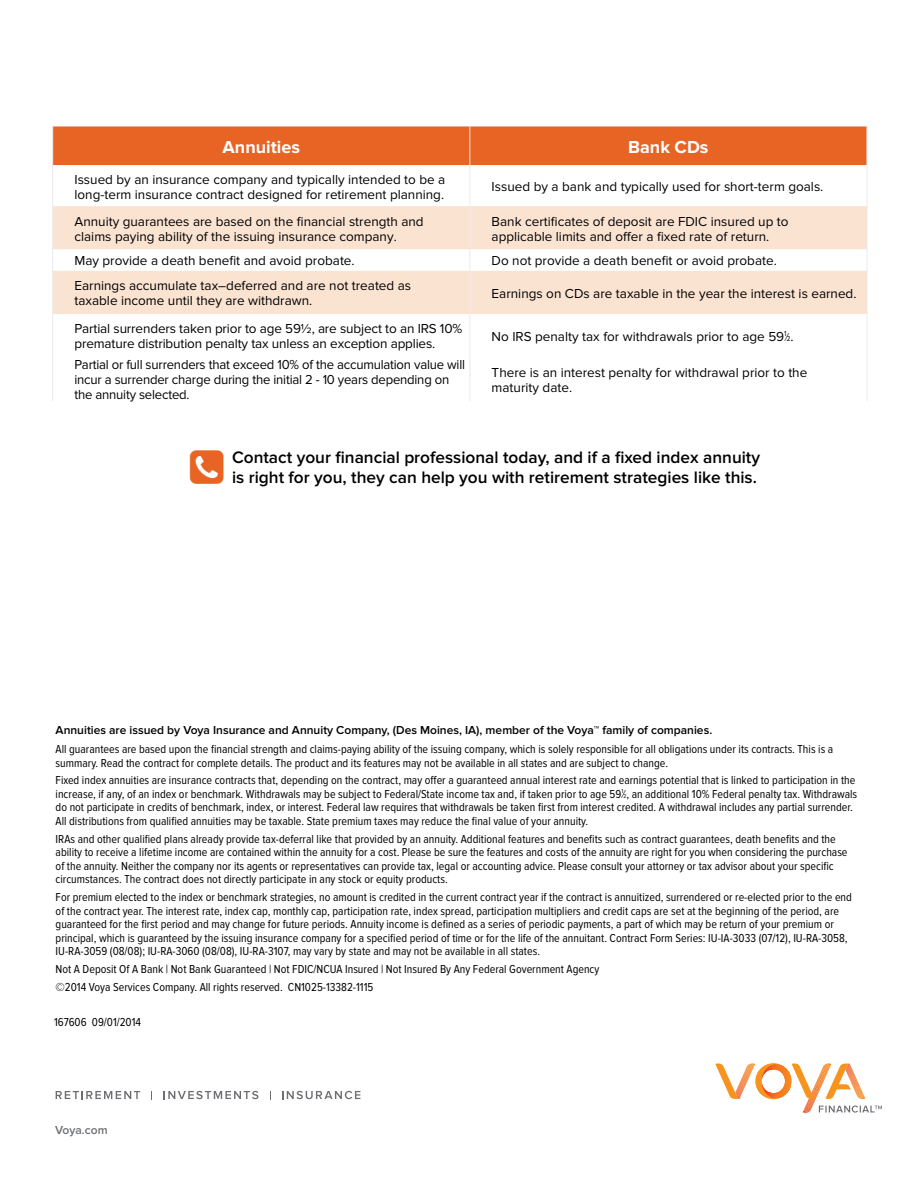
<style>
.page{position:relative;width:918px;height:1188px;background:#fff}
.page>*{position:absolute;margin:0;border:0;box-sizing:border-box;transform-origin:0 0}
.t1{font:700 18px "Proxima Nova";color:#fff}
.t2{font:600 17.25px/20.7px "Proxima Nova";color:#000}
.t3{font:13.5px/15px "Proxima Nova";color:#000}
.t4{font:12px/13.5px "Proxima Nova Cond";color:#000}
.t5{font:600 12px "Proxima Nova";color:#000}
.t6{font:600 12px "Proxima Nova";color:#6d6e71}
.s1{font-family:"Proxima Nova Cond";font-size:12px}
.s2{font-family:"Proxima Nova Cond";font-size:7.5px}
.s3{font-size:6px}
</style>
<div class="page">
<svg style="left:715px;top:1063px;width:167px;height:50px"></svg>
<svg style="left:56px;top:1091px;width:84px;height:8px"></svg>
<svg style="left:164px;top:1091px;width:94px;height:8px"></svg>
<svg style="left:282px;top:1091px;width:78px;height:8px"></svg>
<div style="left:53px;top:126px;width:814px;height:39px;background:#e76425"></div>
<svg style="left:53px;top:165px;width:814px;height:236px"></svg>
<svg style="left:53px;top:206px;width:814px;height:108px;fill:#fbe3d2"></svg>
<hr style="left:52px;top:126px;width:1px;height:39px;background:#ebebec">
<hr style="left:470px;top:126px;width:1px;height:39px;background:#ebebec">
<hr style="left:867px;top:126px;width:1px;height:39px;background:#ebebec">
<hr style="left:52px;top:165px;width:1px;height:41px;background:#ebebec">
<hr style="left:470px;top:165px;width:1px;height:41px;background:#ebebec">
<hr style="left:867px;top:165px;width:1px;height:41px;background:#ebebec">
<hr style="left:52px;top:206px;width:1px;height:43px;background:#ebebec">
<hr style="left:470px;top:206px;width:1px;height:43px;background:#ebebec">
<hr style="left:867px;top:206px;width:1px;height:43px;background:#ebebec">
<svg style="left:52px;top:249px;width:1px;height:22px"></svg>
<svg style="left:470px;top:249px;width:1px;height:22px"></svg>
<hr style="left:52px;top:271px;width:1px;height:43px;background:#ebebec">
<hr style="left:470px;top:271px;width:1px;height:43px;background:#ebebec">
<hr style="left:867px;top:271px;width:1px;height:43px;background:#ebebec">
<hr style="left:52px;top:314px;width:1px;height:43px;background:#ebebec">
<hr style="left:470px;top:314px;width:1px;height:43px;background:#ebebec">
<hr style="left:867px;top:314px;width:1px;height:43px;background:#ebebec">
<hr style="left:52px;top:357px;width:1px;height:44px;background:#ebebec">
<hr style="left:470px;top:357px;width:1px;height:44px;background:#ebebec">
<hr style="left:867px;top:357px;width:1px;height:44px;background:#ebebec">
<h1 class="t1" style="left:223px;top:137px;width:79px">Annuities</h1>
<h1 class="t1" style="left:628px;top:137px;width:82px">Bank CDs</h1>
<p class="t3" style="left:74px;top:172px;width:372px">Issued by an insurance company and typically intended to be a long-term insurance contract designed for retirement planning.</p>
<p class="t3" style="left:492px;top:179px;width:333px">Issued by a bank and typically used for short-term goals.</p>
<p class="t3" style="left:74px;top:214px;width:351px">Annuity guarantees are based on the financial strength and claims paying ability of the issuing insurance company.</p>
<p class="t3" style="left:492px;top:214px;width:299px">Bank certificates of deposit are FDIC insured up to applicable limits and offer a fixed rate of return.</p>
<p class="t3" style="left:74px;top:254px;width:282px">May provide a death benefit and avoid probate.</p>
<p class="t3" style="left:492px;top:254px;width:287px">Do not provide a death benefit or avoid probate.</p>
<p class="t3" style="left:74px;top:278px;width:338px">Earnings accumulate tax–deferred and are not treated as taxable income until they are withdrawn.</p>
<p class="t3" style="left:492px;top:286px;width:366px">Earnings on CDs are taxable in the year the interest is earned.</p>
<p class="t3" style="left:74px;top:321px;width:389px">Partial surrenders taken prior to age 59½, are subject to an IRS 10% premature distribution penalty tax unless an exception applies.</p>
<p class="t3" style="left:492px;top:329px;width:303px">No IRS penalty tax for withdrawals prior to age 59<sup>1</sup><span class="s1">⁄</span><span class="s2">2</span>.</p>
<p class="t3" style="left:74px;top:358px;width:392px">Partial or full surrenders that exceed 10% of the accumulation value will incur a surrender charge during the initial 2 - 10 years depending on the annuity selected.</p>
<p class="t3" style="left:492px;top:365px;width:317px">There is an interest penalty for withdrawal prior to the maturity date.</p>
<h2 class="t2" style="left:232px;top:447px;width:530px">Contact your financial professional today, and if a fixed index annuity is right for you, they can help you with retirement strategies like this.</h2>
<p class="t5" style="left:56px;top:723px;width:658px">Annuities are issued by Voya Insurance and Annuity Company, (Des Moines, IA), member of the Voya™ family of companies.</p>
<p class="t4" style="left:56px;top:743px;width:779px">All guarantees are based upon the financial strength and claims-paying ability of the issuing company, which is solely responsible for all obligations under its contracts. This is a summary. Read the contract for complete details. The product and its features may not be available in all states and are subject to change.</p>
<p class="t4" style="left:56px;top:774px;width:803px">Fixed index annuities are insurance contracts that, depending on the contract, may offer a guaranteed annual interest rate and earnings potential that is linked to participation in the increase, if any, of an index or benchmark. Withdrawals may be subject to Federal/State income tax and, if taken prior to age 59<sup>1</sup>⁄<span class="s3">2</span>, an additional 10% Federal penalty tax. Withdrawals do not participate in credits of benchmark, index, or interest. Federal law requires that withdrawals be taken first from interest credited. A withdrawal includes any partial surrender.<br>All distributions from qualified annuities may be taxable. State premium taxes may reduce the final value of your annuity.</p>
<p class="t4" style="left:56px;top:832px;width:793px">IRAs and other qualified plans already provide tax-deferral like that provided by an annuity. Additional features and benefits such as contract guarantees, death benefits and the ability to receive a lifetime income are contained within the annuity for a cost. Please be sure the features and costs of the annuity are right for you when considering the purchase of the annuity. Neither the company nor its agents or representatives can provide tax, legal or accounting advice. Please consult your attorney or tax advisor about your specific circumstances. The contract does not directly participate in any stock or equity products.</p>
<p class="t4" style="left:56px;top:891px;width:798px">For premium elected to the index or benchmark strategies, no amount is credited in the current contract year if the contract is annuitized, surrendered or re-elected prior to the end of the contract year. The interest rate, index cap, monthly cap, participation rate, index spread, participation multipliers and credit caps are set at the beginning of the period, are guaranteed for the first period and may change for future periods. Annuity income is defined as a series of periodic payments, a part of which may be return of your premium or principal, which is guaranteed by the issuing insurance company for a specified period of time or for the life of the annuitant. Contract Form Series: IU-IA-3033 (07/12), IU-RA-3058, IU-RA-3059 (08/08); IU-RA-3060 (08/08), IU-RA-3107, may vary by state and may not be available in all states.</p>
<p class="t4" style="left:56px;top:960px;width:545px;line-height:17.9px">Not A Deposit Of A Bank | Not Bank Guaranteed | Not FDIC/NCUA Insured | Not Insured By Any Federal Government Agency ©2014 Voya Services Company. All rights reserved. CN1025-13382-1115</p>
<p class="t4" style="left:54px;top:1016px;width:89px">167606 09/01/2014</p>
<p class="t6" style="left:55px;top:1123px;width:54px">Voya.com</p>
</div>
